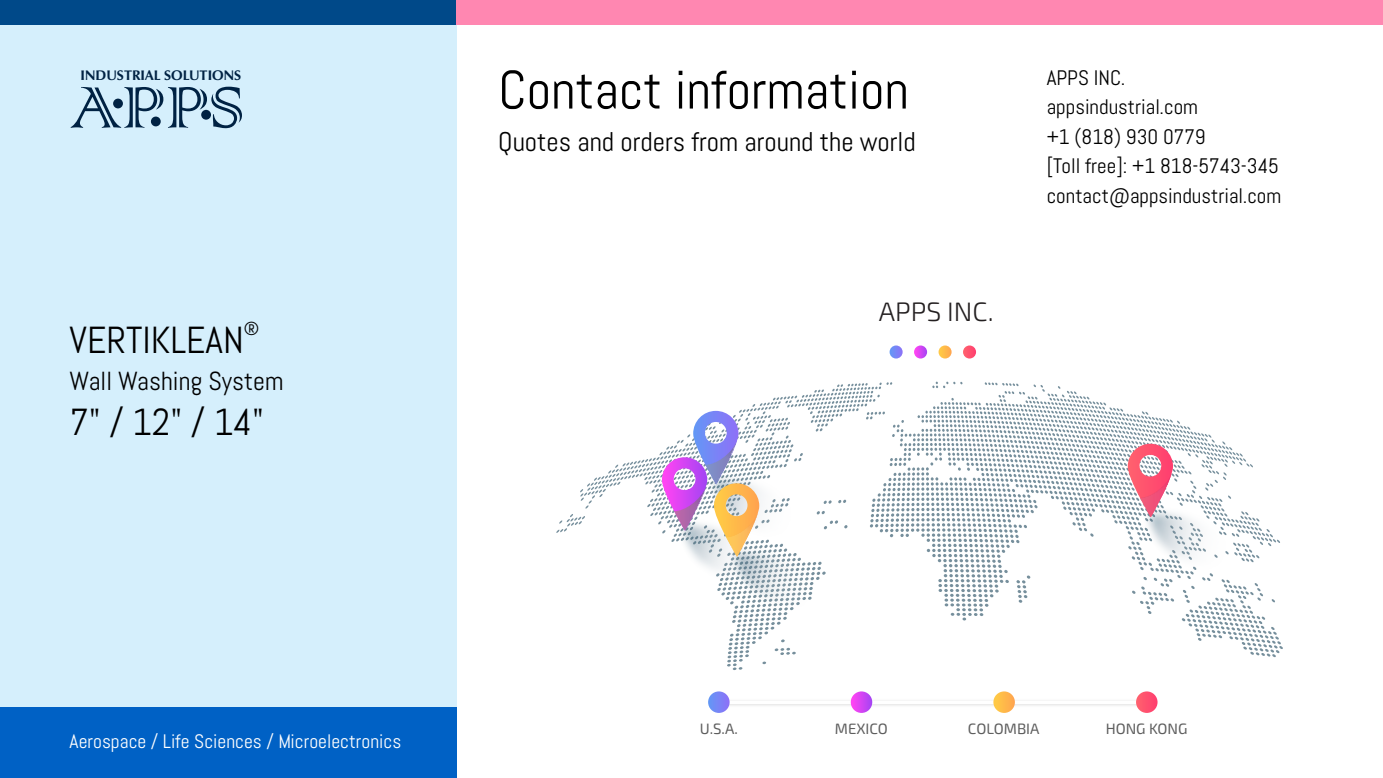
<style>
.page{position:relative;width:1383px;height:778px;background:#fff}
.page>*{position:absolute;margin:0;border:0;box-sizing:border-box;transform-origin:0 0}
.t1{font:77.4px "Colonna";color:#002243}
.t2{font:54px "Abel";color:#000}
.t3{font:37.5px "Abel";color:#000}
.t4{font:27px "Abel";color:#000}
.t5{font:300 26.7px "Exo 2.0";color:#231f20}
.t6{font:26.1px "Abel";color:#000}
.t7{font:21px/29.4px "Abel";color:#000}
.t8{font:19.5px "Abel";color:#fff}
.t9{font:18.9px "Abel";color:#000}
.t10{font:15px "Exo 2.0";color:#5e5e5e}
.t11{font:700 14.1px "Zapf Humanist 601 BT";color:#002243}
</style>
<div class="page">
<div style="left:0;top:25px;width:456px;height:753px;background:#d5effc"></div>
<div style="left:0;top:0;width:456px;height:25px;background:#004989"></div>
<div style="left:113px;top:99px;width:10px;height:9px;background:#002243;border-radius:50%"></div>
<div style="left:151px;top:117px;width:10px;height:9px;background:#002243;border-radius:50%"></div>
<div style="left:201px;top:110px;width:10px;height:10px;background:#002243;border-radius:50%"></div>
<div style="left:0;top:707px;width:456px;height:71px;background:#0061c5"></div>
<div style="left:456px;top:0;width:926px;height:25px;background:#ff87b1"></div>
<svg style="left:963px;top:345px;width:13px;height:13px"></svg>
<svg style="left:938px;top:345px;width:13px;height:13px"></svg>
<svg style="left:556px;top:381px;width:727px;height:289px"></svg>
<img style="left:726px;top:512px;width:32px;height:45px">
<img style="left:727px;top:697px;width:410px;height:12px">
<hr style="left:716px;top:701px;width:422px;height:2px;background:#fff">
<svg style="left:1136px;top:691px;width:21px;height:22px"></svg>
<svg style="left:993px;top:691px;width:21px;height:22px"></svg>
<svg style="left:708px;top:691px;width:21px;height:22px"></svg>
<svg style="left:850px;top:691px;width:22px;height:22px"></svg>
<svg style="left:889px;top:345px;width:13px;height:13px"></svg>
<svg style="left:914px;top:345px;width:13px;height:13px"></svg>
<h2 class="t2" style="left:498px;top:56px;width:412px">Contact information</h2>
<p class="t4" style="left:498px;top:124px;width:419px">Quotes and orders from around the world</p>
<p class="t11" style="left:81px;top:70px;width:162px">INDUSTRIAL SOLUTIONS</p>
<p class="t7" style="left:1046px;top:63px;width:236px">APPS INC. appsindustrial.com<br>+1 (818) 930 0779<br>[Toll free]: +1 818-5743-345 contact@appsindustrial.com</p>
<h1 class="t1" style="left:70px;top:55px;width:176px">APPS</h1>
<p class="t9" style="left:244px;top:316px;width:17px">®</p>
<h3 class="t3" style="left:70px;top:317px;width:176px">VERTIKLEAN</h3>
<p class="t6" style="left:70px;top:364px;width:215px">Wall Washing System</p>
<h3 class="t3" style="left:70px;top:398px;width:196px">7" / 12" / 14"</h3>
<p class="t8" style="left:70px;top:729px;width:333px">Aerospace / Life Sciences / Microelectronics</p>
<p class="t5" style="left:878px;top:302px;width:116px">APPS INC.</p>
<p class="t10" style="left:699px;top:723px;width:40px">U.S.A.</p>
<p class="t10" style="left:835px;top:723px;width:55px">MEXICO</p>
<p class="t10" style="left:968px;top:723px;width:73px">COLOMBIA</p>
<p class="t10" style="left:1105px;top:723px;width:83px">HONG KONG</p>
</div>
